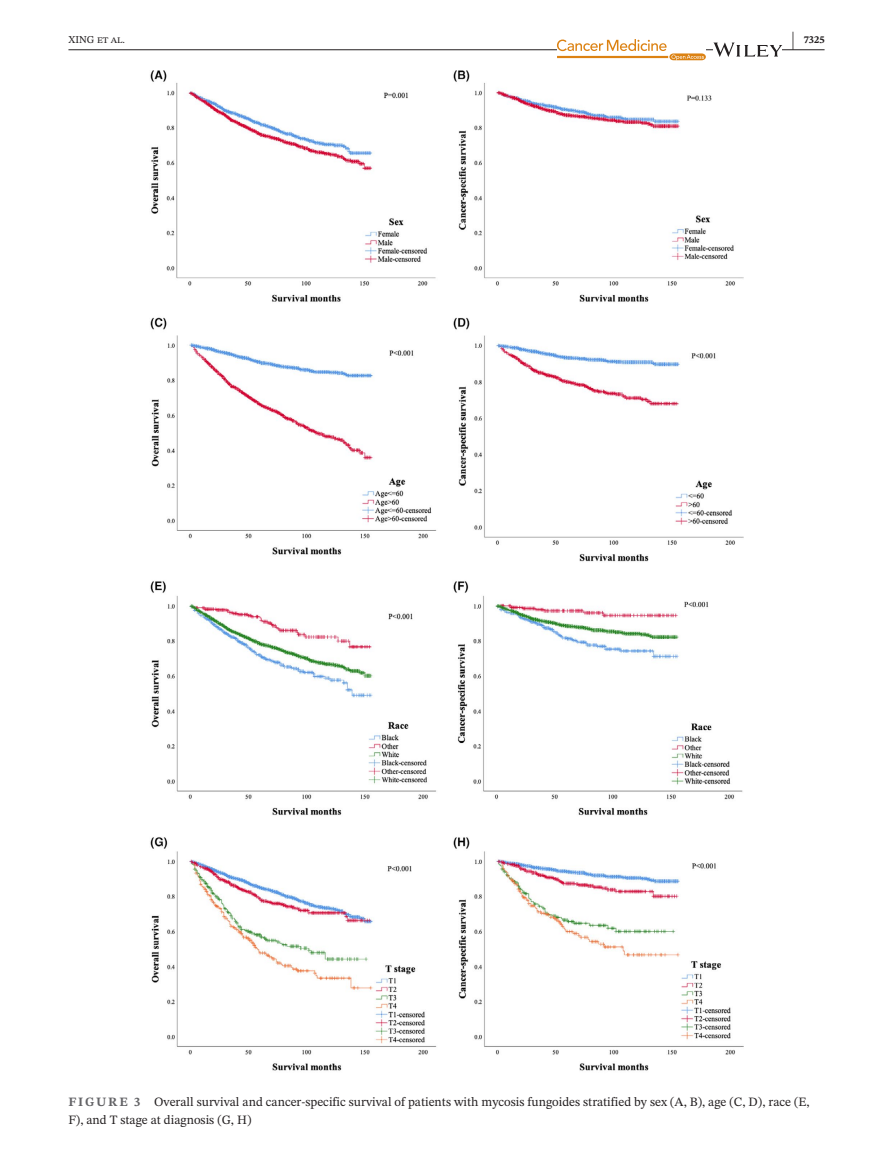
<style>
.page{position:relative;width:893px;height:1174px;background:#fff}
.page>*{position:absolute;margin:0;border:0;box-sizing:border-box;transform-origin:0 0}
.t1{font:700 21px "STIX Two Text";color:#231f20;scale:.42 1}
.t2{font:12.75px/18px "STIX Two Text";color:#231f20}
.t3{font:10.5px "STIX Two Text";color:#231f20}
.t4{font:700 10.5px "STIX Two Text";color:#231f20}
.s1{font-weight:700;color:#636366}
</style>
<div class="page">
<hr style="left:68px;top:49px;width:756px;height:1px;background:#231f20">
<svg style="left:557px;top:39px;width:149px;height:21px"></svg>
<svg style="left:713px;top:43px;width:69px;height:14px"></svg>
<img style="left:150px;top:70px;width:593px;height:1001px">
<h1 class="t1" style="left:792px;top:24px;width:8px">|</h1>
<p class="t3" style="left:68px;top:32px;width:58px">XING et al.</p>
<p class="t4" style="left:804px;top:32px;width:22px">7325</p>
<p class="t2" style="left:68px;top:1092px;width:743px"><span class="s1">FIGURE 3</span> Overall survival and cancer-specific survival of patients with mycosis fungoides stratified by sex (A, B), age (C, D), race (E,<br>F), and T stage at diagnosis (G, H)</p>
</div>
